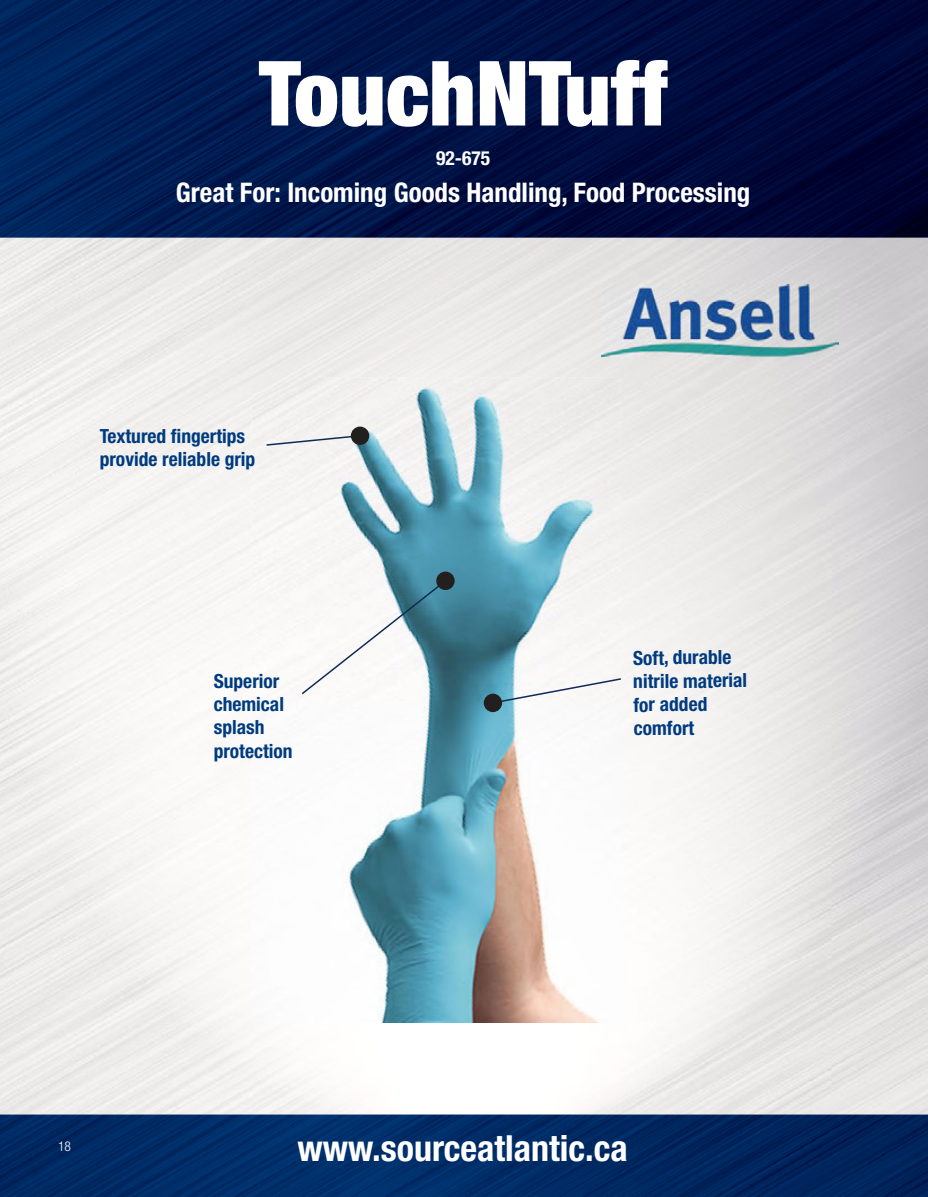
<style>
.page{position:relative;width:928px;height:1197px;background:#fff}
.page>*{position:absolute;margin:0;border:0;box-sizing:border-box;transform-origin:0 0}
.t1{font:900 condensed 90px "Helvetica Neue LT Std";color:#fff}
.t2{font:700 condensed 36px "Helvetica Neue LT Std";color:#fff}
.t3{font:700 condensed 27px "Helvetica Neue LT Std";color:#fff}
.t4{font:700 condensed 19.5px/23.4px "Helvetica Neue LT Std";color:#003b80}
.t5{font:700 condensed 19.5px "Helvetica Neue LT Std";color:#fff}
.t6{font:300 condensed 13.5px "Helvetica Neue LT Std";color:#fff}
</style>
<div class="page">
<div style="left:253px;top:239px;width:367px;height:139px;background:#eae8e7"></div>
<img style="left:620px;top:239px;width:308px;height:49px">
<img style="left:831px;top:288px;width:97px;height:826px">
<img style="left:253px;top:1022px;width:368px;height:92px">
<img style="left:252px;top:378px;width:369px;height:644px">
<img style="left:0;top:1114px;width:928px;height:82px">
<svg style="left:300px;top:578px;width:148px;height:117px"></svg>
<svg style="left:265px;top:434px;width:97px;height:12px"></svg>
<svg style="left:491px;top:677px;width:132px;height:27px"></svg>
<div style="left:351px;top:426px;width:18px;height:19px;background:#241f1f;border-radius:50%"></div>
<div style="left:436px;top:571px;width:19px;height:19px;background:#241f1f;border-radius:50%"></div>
<div style="left:484px;top:693px;width:18px;height:19px;background:#241f1f;border-radius:50%"></div>
<img style="left:602px;top:285px;width:236px;height:72px">
<img style="left:0;top:0;width:928px;height:239px">
<svg style="left:0;top:0;width:5px;height:7px"></svg>
<svg style="left:0;top:1193px;width:5px;height:4px"></svg>
<svg style="left:921px;top:0;width:7px;height:7px"></svg>
<svg style="left:921px;top:1193px;width:7px;height:4px"></svg>
<h1 class="t1" style="left:259px;top:38px;width:410px">TouchNTuff</h1>
<p class="t5" style="left:436px;top:146px;width:56px">92-675</p>
<h3 class="t3" style="left:176px;top:176px;width:576px">Great For: Incoming Goods Handling, Food Processing</h3>
<p class="t4" style="left:100px;top:424px;width:157px">Textured fingertips provide reliable grip</p>
<p class="t4" style="left:214px;top:668px;width:80px">Superior chemical splash protection</p>
<p class="t4" style="left:633px;top:645px;width:116px">Soft, durable nitrile material for added comfort</p>
<p class="t6" style="left:58px;top:1138px;width:14px">18</p>
<h2 class="t2" style="left:297px;top:1125px;width:332px">www.sourceatlantic.ca</h2>
</div>
